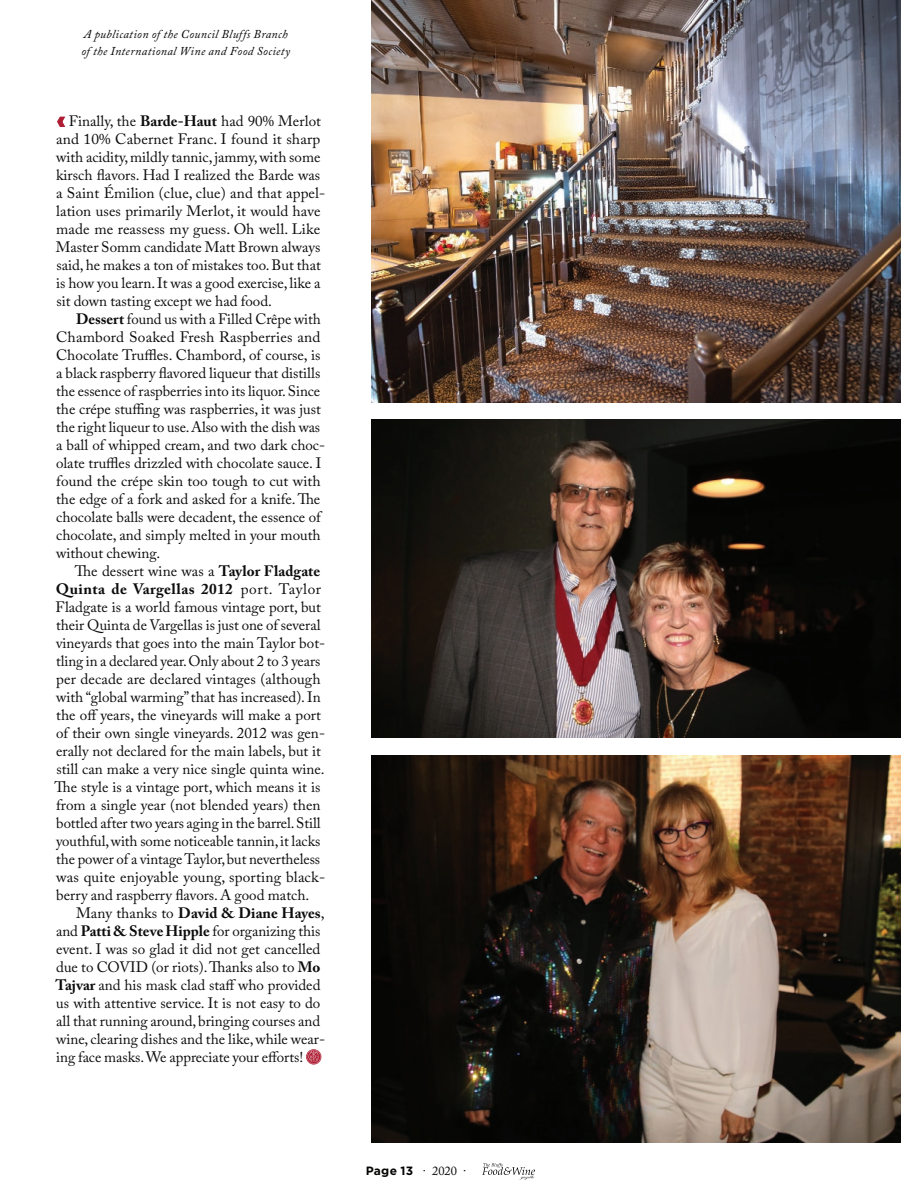
<style>
.page{position:relative;width:918px;height:1188px;background:#fff}
.page>*{position:absolute;margin:0;border:0;box-sizing:border-box;transform-origin:0 0}
.body_copy{font:15px/18px "Adobe Caslon Pro";color:#0b0c0b}
.t1{font:italic 12px/17.4px "Adobe Caslon Pro";letter-spacing:.03em;color:#040503}
.t2{font:700 12px "Gotham";letter-spacing:.015em;color:#040503}
.s1{font-family:"Press Gothic";color:#ae1e35}
.s2{font-weight:700}
.s3{font-family:"Adobe Caslon Pro";font-weight:400;font-size:12.3px}
</style>
<div class="page">
<img style="left:372px;top:420px;width:529px;height:318px">
<img style="left:372px;top:755px;width:529px;height:388px">
<img style="left:372px;top:0;width:529px;height:402px">
<svg style="left:306px;top:1049px;width:15px;height:16px"></svg>
<svg style="left:307px;top:1050px;width:14px;height:14px"></svg>
<svg style="left:482px;top:1163px;width:53px;height:17px"></svg>
<p class="t1" style="left:81px;top:25px;width:210px">A publication of the Council Bluffs Branch of the International Wine and Food Society</p>
<p class="body_copy" style="left:56px;top:112px;width:271px"><span class="s1">&lt;</span> Finally, the <span class="s2">Barde-Haut</span> had 90% Merlot and 10% Cabernet Franc. I found it sharp with acidity, mildly tannic, jammy, with some kirsch flavors. Had I realized the Barde was a Saint Émilion (clue, clue) and that appel&shy;lation uses primarily Merlot, it would have made me reassess my guess. Oh well. Like Master Somm candidate Matt Brown always said, he makes a ton of mistakes too. But that is how you learn. It was a good exercise, like a sit down tasting except we had food.</p>
<p class="body_copy" style="left:56px;top:310px;width:271px;text-indent:20px"><span class="s2">Dessert</span> found us with a Filled Crêpe with Chambord Soaked Fresh Raspberries and Chocolate Truffles. Chambord, of course, is a black raspberry flavored liqueur that distills the essence of raspberries into its liquor. Since the crépe stuffing was raspberries, it was just the right liqueur to use. Also with the dish was a ball of whipped cream, and two dark choc&shy;olate truffles drizzled with chocolate sauce. I found the crépe skin too tough to cut with the edge of a fork and asked for a knife. The chocolate balls were decadent, the essence of chocolate, and simply melted in your mouth without chewing.</p>
<p class="body_copy" style="left:55px;top:562px;width:272px;text-indent:20px">The dessert wine was a <span class="s2">Taylor Fladgate Quinta de Vargellas 2012</span> port. Taylor Fladgate is a world famous vintage port, but their Quinta de Vargellas is just one of several vineyards that goes into the main Taylor bot&shy;tling in a declared year. Only about 2 to 3 years per decade are declared vintages (although with “global warming” that has increased). In the off years, the vineyards will make a port of their own single vineyards. 2012 was gen&shy;erally not declared for the main labels, but it still can make a very nice single quinta wine.<br>The style is a vintage port, which means it is from a single year (not blended years) then bottled after two years aging in the barrel. Still youthful, with some noticeable tannin, it lacks the power of a vintage Taylor, but nevertheless was quite enjoyable young, sporting black&shy;berry and raspberry flavors. A good match.</p>
<p class="body_copy" style="left:55px;top:904px;width:271px;text-indent:21px">Many thanks to <span class="s2">David &amp; Diane Hayes</span>, and <span class="s2">Patti &amp; Steve Hipple</span> for organizing this event. I was so glad it did not get cancelled due to COVID (or riots). Thanks also to <span class="s2">Mo Tajvar</span> and his mask clad staff who provided us with attentive service. It is not easy to do all that running around, bringing courses and wine, clearing dishes and the like, while wear&shy;ing face masks. We appreciate your efforts!</p>
<p class="t2" style="left:366px;top:1163px;width:102px">Page 13 <span class="s3">· 2020 ·</span></p>
</div>
